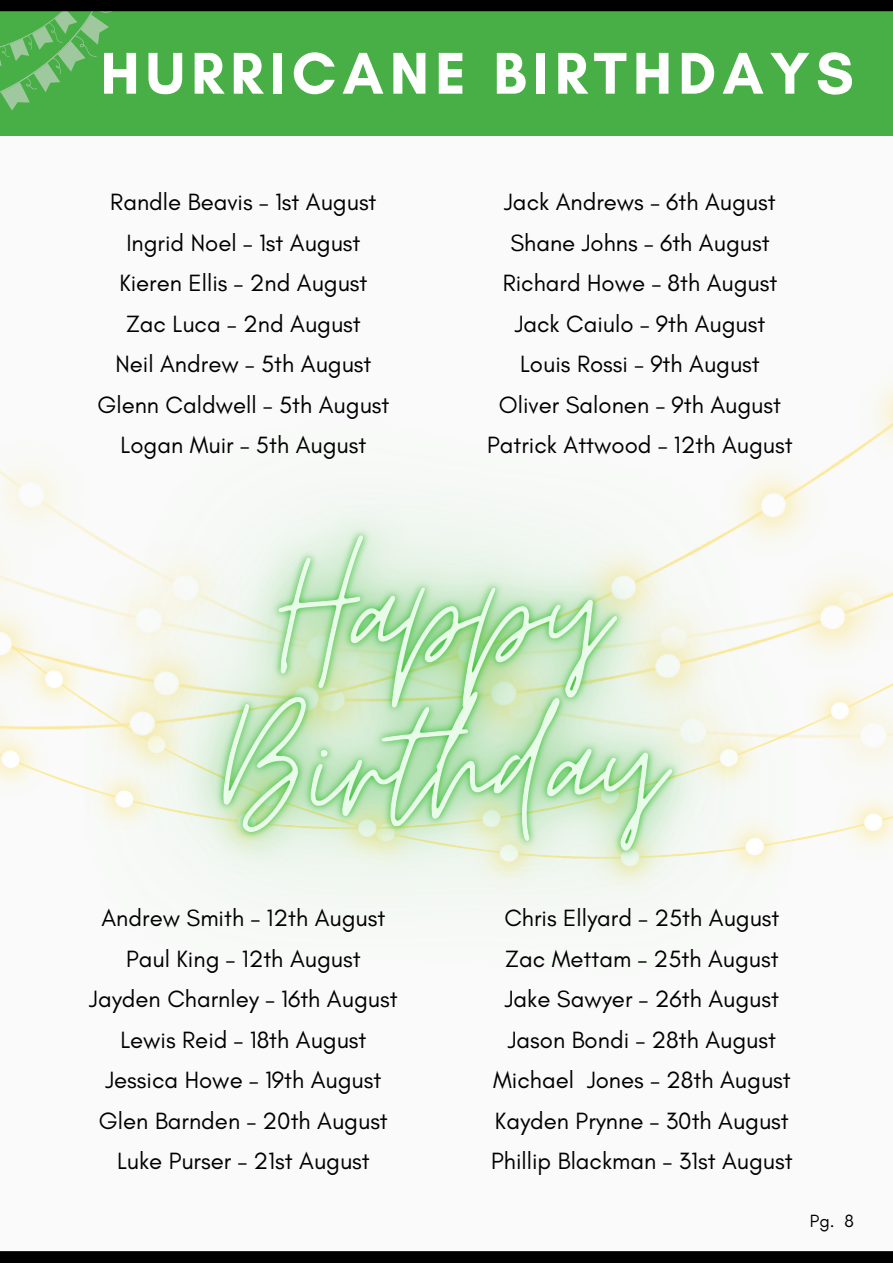
<style>
.page{position:relative;width:893px;height:1264px;background:#fff}
.page>*{position:absolute;margin:0;border:0;box-sizing:border-box;transform-origin:0 0}
.t1{font:700 60px "Glacial Indifference";letter-spacing:.1em;color:#fff}
.t2{font:24px "Glacial Indifference";color:#000}
.t3{font:18px "Glacial Indifference";color:#000}
</style>
<div class="page">
<div style="left:0;top:0;width:892px;height:1262px;background:#f9faf9"></div>
<div style="left:0;top:1251px;width:892px;height:11px;background:#000"></div>
<div style="left:0;top:11px;width:892px;height:125px;background:#47af46"></div>
<svg style="left:0;top:11px;width:133px;height:99px"></svg>
<div style="left:0;top:0;width:892px;height:11px;background:#000"></div>
<img style="left:0;top:388px;width:892px;height:499px">
<p class="t1" style="left:100px;top:37px;width:754px">HURRICANE BIRTHDAYS</p>
<p class="t2" style="left:110px;top:187px;width:268px">Randle Beavis – 1st August</p>
<p class="t2" style="left:126px;top:228px;width:236px">Ingrid Noel – 1st August</p>
<p class="t2" style="left:119px;top:268px;width:249px">Kieren Ellis – 2nd August</p>
<p class="t2" style="left:126px;top:309px;width:236px">Zac Luca – 2nd August</p>
<p class="t2" style="left:115px;top:349px;width:257px">Neil Andrew – 5th August</p>
<p class="t2" style="left:97px;top:390px;width:293px">Glenn Caldwell – 5th August</p>
<p class="t2" style="left:120px;top:430px;width:247px">Logan Muir – 5th August</p>
<p class="t2" style="left:504px;top:187px;width:273px">Jack Andrews – 6th August</p>
<p class="t2" style="left:510px;top:228px;width:261px">Shane Johns – 6th August</p>
<p class="t2" style="left:502px;top:268px;width:276px">Richard Howe – 8th August</p>
<p class="t2" style="left:514px;top:309px;width:252px">Jack Caiulo – 9th August</p>
<p class="t2" style="left:520px;top:349px;width:241px">Louis Rossi – 9th August</p>
<p class="t2" style="left:499px;top:390px;width:283px">Oliver Salonen – 9th August</p>
<p class="t2" style="left:487px;top:430px;width:307px">Patrick Attwood – 12th August</p>
<p class="t2" style="left:101px;top:903px;width:285px">Andrew Smith – 12th August</p>
<p class="t2" style="left:126px;top:944px;width:236px">Paul King – 12th August</p>
<p class="t2" style="left:89px;top:984px;width:310px">Jayden Charnley – 16th August</p>
<p class="t2" style="left:120px;top:1024px;width:247px">Lewis Reid – 18th August</p>
<p class="t2" style="left:105px;top:1065px;width:277px">Jessica Howe – 19th August</p>
<p class="t2" style="left:99px;top:1105px;width:290px">Glen Barnden – 20th August</p>
<p class="t2" style="left:117px;top:1146px;width:254px">Luke Purser – 21st August</p>
<p class="t2" style="left:504px;top:903px;width:276px">Chris Ellyard – 25th August</p>
<p class="t2" style="left:505px;top:944px;width:275px">Zac Mettam – 25th August</p>
<p class="t2" style="left:505px;top:984px;width:275px">Jake Sawyer – 26th August</p>
<p class="t2" style="left:507px;top:1024px;width:270px">Jason Bondi – 28th August</p>
<p class="t2" style="left:493px;top:1065px;width:299px">Michael Jones – 28th August</p>
<p class="t2" style="left:495px;top:1105px;width:295px">Kayden Prynne – 30th August</p>
<p class="t2" style="left:491px;top:1146px;width:303px">Phillip Blackman – 31st August</p>
<p class="t3" style="left:809px;top:1209px;width:45px">Pg. 8</p>
</div>
